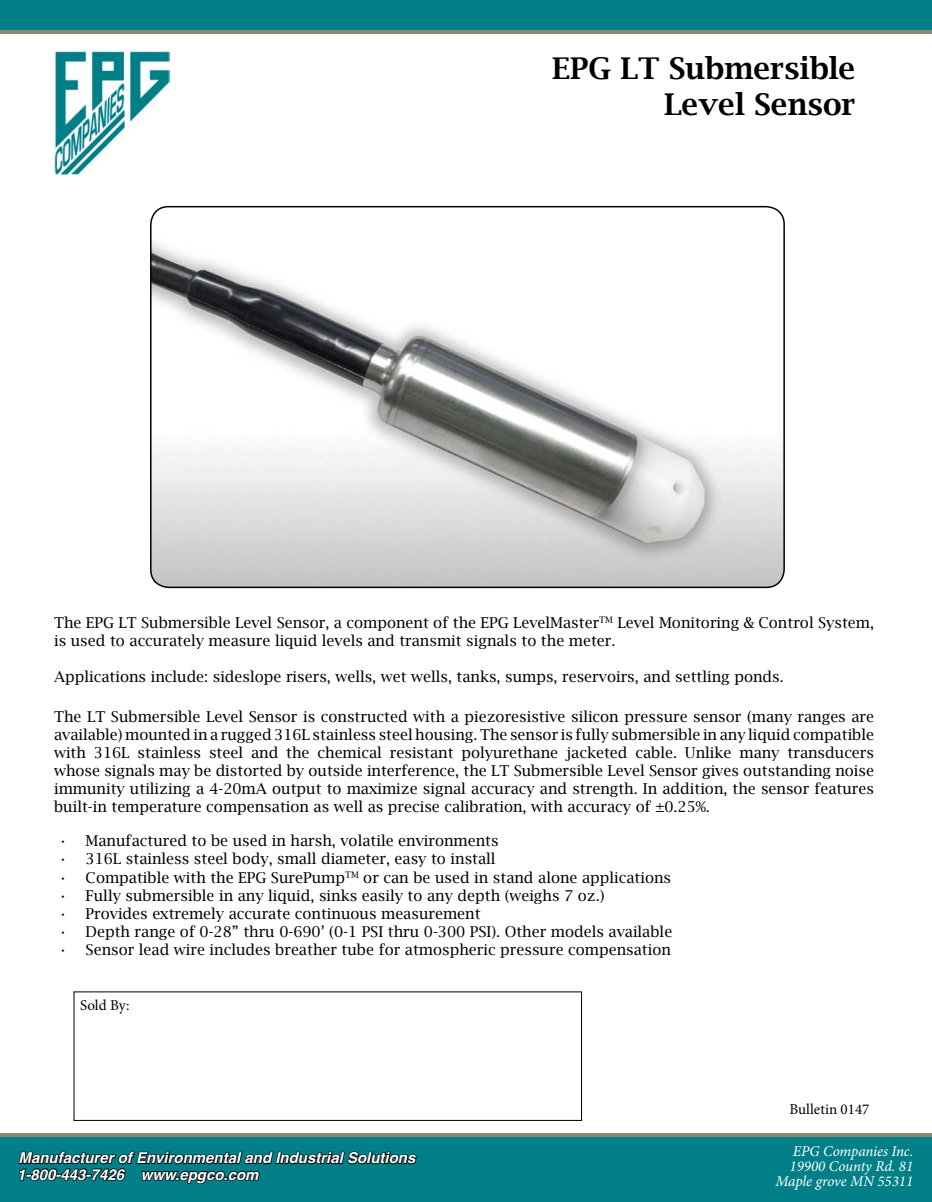
<style>
.page{position:relative;width:932px;height:1202px;background:#fff}
.page>*{position:absolute;margin:0;border:0;box-sizing:border-box;transform-origin:0 0}
.t1{font:600 30px/36px "Lucida Bright";color:#000;text-align:right}
.t2{font:15px/18px "Lucida Bright";color:#000;text-align:justify}
.t3{font:italic 700 15px "Helvetica";color:#fff}
.t4{font:italic 15px/15px "Minion Pro";letter-spacing:-.005em;color:#fff;text-align:right}
.t5{font:15px "Minion Pro";color:#000}
</style>
<div class="page">
<img style="left:54px;top:51px;width:116px;height:124px">
<div style="left:0;top:1133px;width:932px;height:69px;background:#8c8673"></div>
<div style="left:0;top:1137px;width:932px;height:65px;background:#007f88"></div>
<div style="left:0;top:0;width:932px;height:34px;background:linear-gradient(to right,#8c8673,#8c8673)"></div>
<div style="left:0;top:0;width:932px;height:29px;background:#007f88"></div>
<svg style="left:18px;top:991px;width:399px;height:193px"></svg>
<div style="left:74px;top:991px;width:508px;height:129px;background:#fff"></div>
<img style="left:151px;top:207px;width:633px;height:380px">
<div style="left:150px;top:206px;width:634px;height:382px;border:2px solid #000;border-radius:18px"></div>
<h1 class="t1" style="left:552px;top:50px;width:305px">EPG LT Submersible<br>Level Sensor</h1>
<p class="t2" style="left:54px;top:613px;width:821px">The EPG LT Submersible Level Sensor, a component of the EPG LevelMaster<sup>TM</sup> Level Monitoring &amp; Control System, is used to accurately measure liquid levels and transmit signals to the meter.</p>
<p class="t2" style="left:54px;top:667px;width:731px">Applications include: sideslope risers, wells, wet wells, tanks, sumps, reservoirs, and settling ponds.</p>
<p class="t2" style="left:54px;top:708px;width:821px">The LT Submersible Level Sensor is constructed with a piezoresistive silicon pressure sensor (many ranges are available) mounted in a rugged 316L stainless steel housing. The sensor is fully submersible in any liquid compatible with 316L stainless steel and the chemical resistant polyurethane jacketed cable. Unlike many transducers whose signals may be distorted by outside interference, the LT Submersible Level Sensor gives outstanding noise immunity utilizing a 4-20mA output to maximize signal accuracy and strength. In addition, the sensor features built-in temperature compensation as well as precise calibration, with accuracy of ±0.25%.</p>
<p class="t2" style="left:59px;top:832px;width:441px">• Manufactured to be used in harsh, volatile environments</p>
<p class="t2" style="left:59px;top:850px;width:438px">• 316L stainless steel body, small diameter, easy to install</p>
<p class="t2" style="left:59px;top:868px;width:614px">• Compatible with the EPG SurePump<sup>TM</sup> or can be used in stand alone applications</p>
<p class="t2" style="left:59px;top:886px;width:547px">• Fully submersible in any liquid, sinks easily to any depth (weighs 7 oz.)</p>
<p class="t2" style="left:59px;top:904px;width:423px">• Provides extremely accurate continuous measurement</p>
<p class="t2" style="left:59px;top:922px;width:615px">• Depth range of 0-28” thru 0-690’ (0-1 PSI thru 0-300 PSI). Other models available</p>
<p class="t2" style="left:59px;top:940px;width:613px">• Sensor lead wire includes breather tube for atmospheric pressure compensation</p>
<p class="t5" style="left:80px;top:994px;width:51px">Sold By:</p>
<p class="t5" style="left:789px;top:1099px;width:81px">Bulletin 0147</p>
<p class="t3" style="left:19px;top:1145px;width:398px">Manufacturer of Environmental and Industrial Solutions</p>
<p class="t4" style="left:775px;top:1144px;width:139px">EPG Companies Inc.<br>19900 County Rd. 81<br>Maple grove MN 55311</p>
<p class="t3" style="left:17px;top:1162px;width:243px">1-800-443-7426 www.epgco.com</p>
</div>
